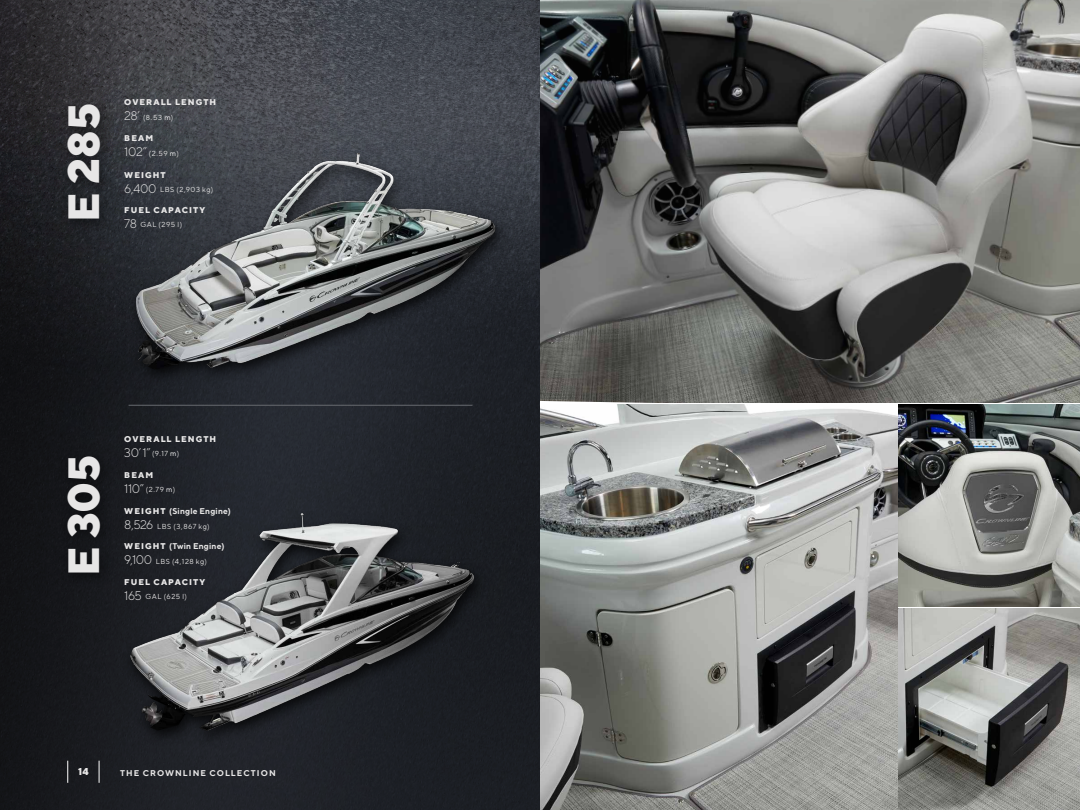
<style>
.page{position:relative;width:1080px;height:810px;background:#fff}
.page>*{position:absolute;margin:0;border:0;box-sizing:border-box;transform-origin:0 0}
.t1{font:800 43.75px "TT Norms";letter-spacing:-.005em;color:#e7e6e6}
.t2{font:800 10px "TT Norms";color:#e7e6e6}
.t3{font:800 8.38px "TT Norms";letter-spacing:.125em;color:#e7e6e6}
.t4{font:700 8.38px "TT Norms";letter-spacing:.02em;color:#e7e6e6}
.t5{font:700 8.38px "TT Norms";letter-spacing:.12em;color:#e7e6e6}
.t6{font:7.25px "TT Norms";letter-spacing:.075em;color:#e7e6e6}
.s1{font-weight:300;font-size:12.5px}
.s2{color:#fff}
.s3{font-weight:800}
</style>
<div class="page">
<img style="left:540px;top:0;width:540px;height:810px">
<div style="left:0;top:0;width:540px;height:810px;background:linear-gradient(to right,#1a1c20,#21252c)"></div>
<img style="left:0;top:0;width:540px;height:368px">
<hr style="left:129px;top:405px;width:343px;height:1px;background:#676a6f">
<div style="left:128px;top:148px;width:382px;height:238px;background:#000;opacity:.75"></div>
<img style="left:92px;top:154px;width:422px;height:240px">
<img style="left:77px;top:495px;width:419px;height:255px">
<div style="left:60px;top:97px;width:55px;height:137px;background:#000;opacity:.5"></div>
<div style="left:60px;top:449px;width:55px;height:139px;background:#131418"></div>
<svg style="left:99px;top:761px;width:1px;height:22px"></svg>
<svg style="left:68px;top:761px;width:1px;height:22px"></svg>
<h1 class="t1" style="left:56px;top:222px;width:120px;rotate:-90deg">E 285</h1>
<p class="t3" style="left:124px;top:97px;width:93px">OVERALL LENGTH</p>
<p class="t6" style="left:124px;top:113px;width:51px"><span class="s1">28’</span> (8.53 <span class="s2">m</span>)</p>
<p class="t3" style="left:124px;top:133px;width:30px">BEAM</p>
<p class="t6" style="left:124px;top:149px;width:56px"><span class="s1">102”</span> (2.59 <span class="s2">m</span>)</p>
<p class="t3" style="left:124px;top:169px;width:43px">WEIGHT</p>
<p class="t6" style="left:124px;top:185px;width:90px"><span class="s1">6,400</span> LBS (2,903 kg)</p>
<p class="t3" style="left:124px;top:205px;width:82px">FUEL CAPACITY</p>
<p class="t6" style="left:124px;top:220px;width:59px"><span class="s1">78</span> GAL (295 l)</p>
<h1 class="t1" style="left:56px;top:576px;width:123px;rotate:-90deg">E 305</h1>
<p class="t3" style="left:124px;top:433px;width:93px">OVERALL LENGTH</p>
<p class="t6" style="left:124px;top:449px;width:56px"><span class="s1">30’ 1”</span> (9.17 <span class="s2">m</span>)</p>
<p class="t3" style="left:124px;top:470px;width:30px">BEAM</p>
<p class="t6" style="left:124px;top:485px;width:52px"><span class="s1">110”</span> (2.79 <span class="s2">m</span>)</p>
<p class="t4" style="left:124px;top:506px;width:108px"><span class="s3">WEIGHT</span> (Single Engine)</p>
<p class="t6" style="left:124px;top:522px;width:87px"><span class="s1">8,526</span> LBS (3,867 kg)</p>
<p class="t4" style="left:124px;top:541px;width:102px"><span class="s3">WEIGHT</span> (Twin Engine)</p>
<p class="t6" style="left:124px;top:557px;width:84px"><span class="s1">9,100</span> LBS (4,128 kg)</p>
<p class="t3" style="left:124px;top:576px;width:82px">FUEL CAPACITY</p>
<p class="t6" style="left:124px;top:592px;width:64px"><span class="s1">165</span> GAL (625 l)</p>
<h2 class="t2" style="left:78px;top:765px;width:12px">14</h2>
<p class="t5" style="left:120px;top:767px;width:157px">THE CROWNLINE COLLECTION</p>
</div>
